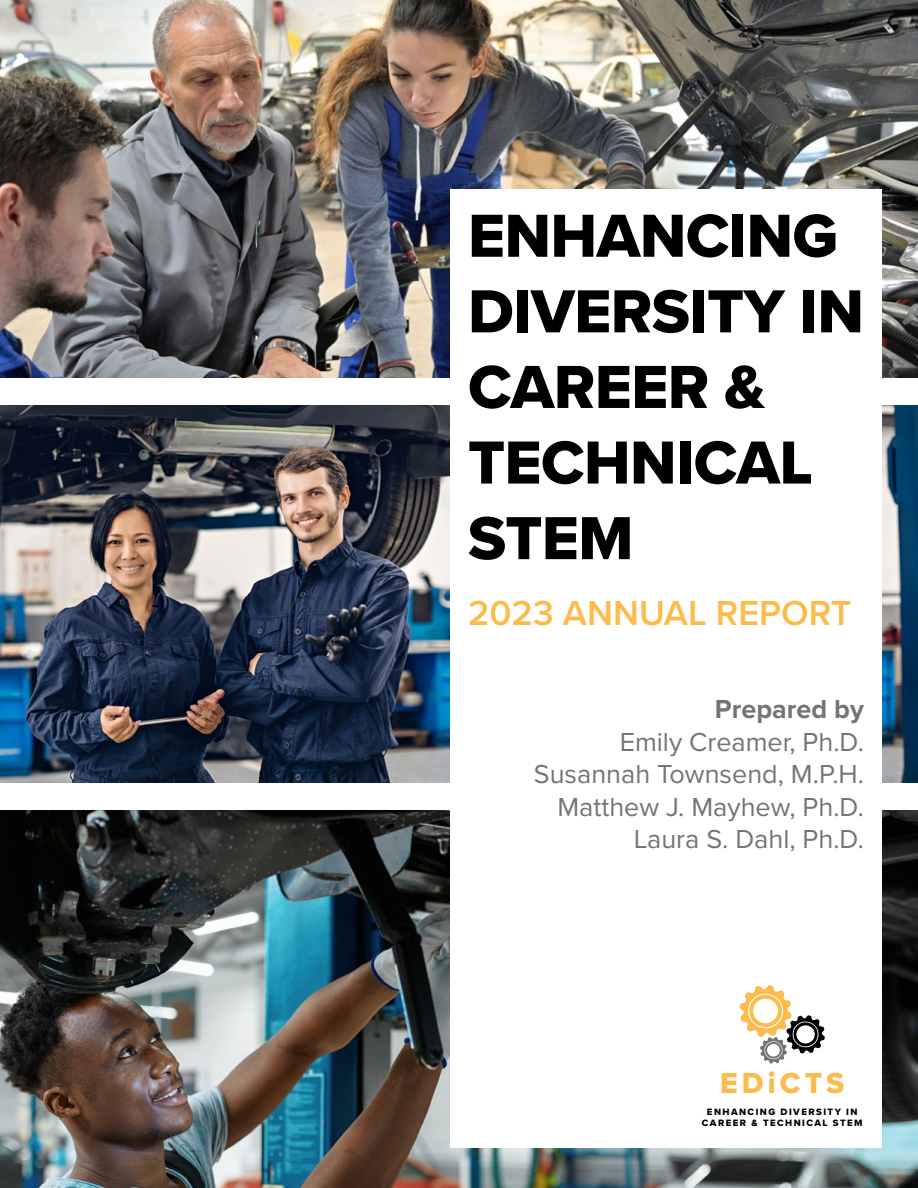
<style>
.page{position:relative;width:918px;height:1188px;background:#fff}
.page>*{position:absolute;margin:0;border:0;box-sizing:border-box;transform-origin:0 0}
.t1{font:63px/75.6px "Proxima Nova Extrabld";letter-spacing:-.01em;color:#000}
.t2{font:600 36px "Proxima Nova";color:#fcbc4c}
.t3{font:30px "Proxima Nova Extrabld";letter-spacing:.135em;color:#fcbb4c}
.t4{font:27px/32.4px "Proxima Nova";color:#737474;text-align:right}
.t5{font:700 27px "Proxima Nova";color:#737474}
.t6{font:9.6px/10.9px "Proxima Nova Extrabld";letter-spacing:.15em;color:#000;text-align:center}
</style>
<div class="page">
<img style="left:0;top:0;width:918px;height:378px">
<img style="left:0;top:405px;width:450px;height:378px">
<img style="left:0;top:810px;width:918px;height:378px">
<div style="left:450px;top:189px;width:432px;height:959px;background:#fff"></div>
<img style="left:882px;top:405px;width:35px;height:378px">
<svg style="left:740px;top:986px;width:85px;height:78px"></svg>
<svg style="left:825px;top:55px;width:19px;height:19px"></svg>
<h1 class="t1" style="left:468px;top:197px;width:398px">ENHANCING<br>DIVERSITY IN<br>CAREER &amp;<br>TECHNICAL<br>STEM</h1>
<h2 class="t2" style="left:468px;top:586px;width:385px">2023 ANNUAL REPORT</h2>
<p class="t5" style="left:715px;top:689px;width:151px">Prepared by</p>
<p class="t4" style="left:534px;top:724px;width:332px">Emily Creamer, Ph.D.<br>Susannah Townsend, M.P.H.<br>Matthew J. Mayhew, Ph.D.<br>Laura S. Dahl, Ph.D.</p>
<p class="t3" style="left:720px;top:1060px;width:126px">EDiCTS</p>
<p class="t6" style="left:702px;top:1106px;width:162px">ENHANCING DIVERSITY IN<br>CAREER &amp; TECHNICAL STEM</p>
</div>
